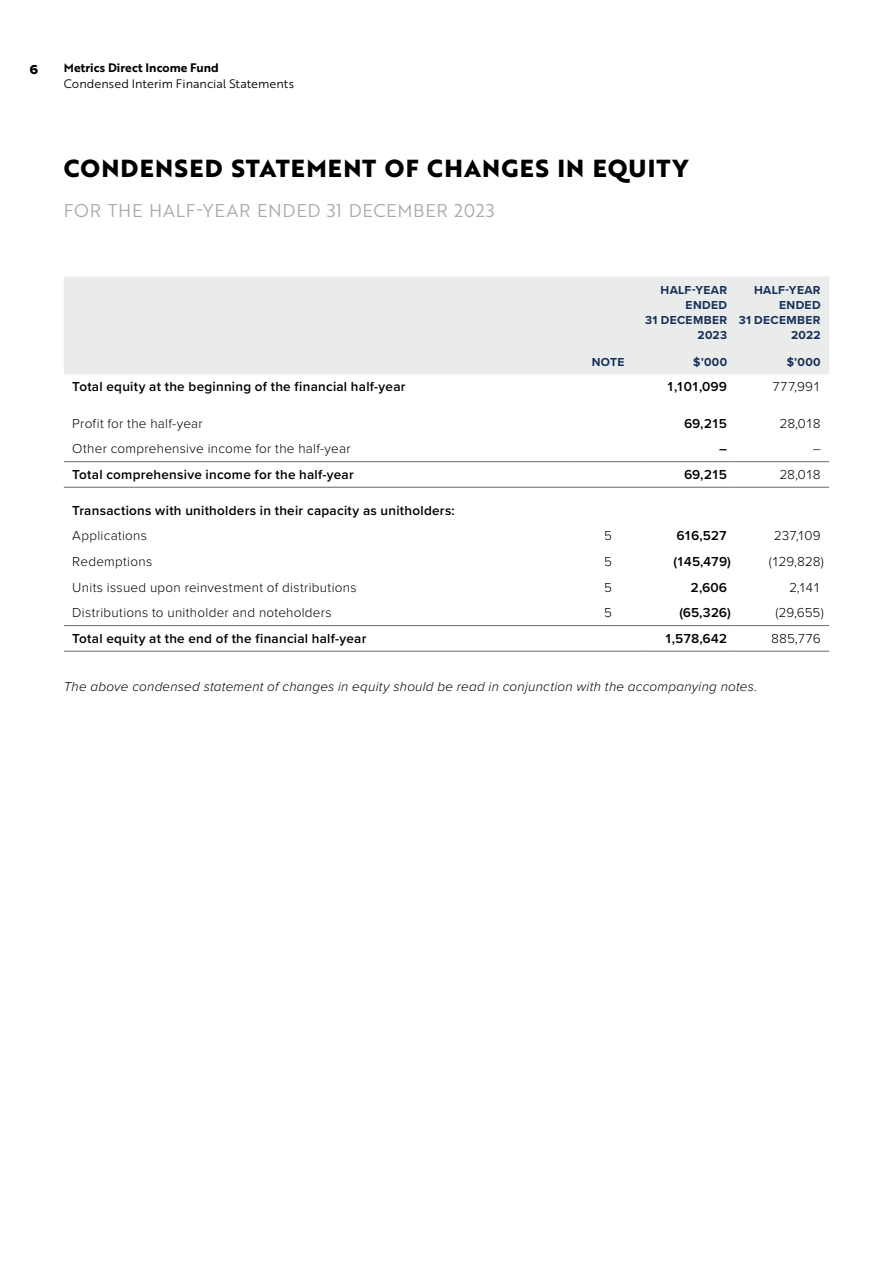
<style>
.page{position:relative;width:893px;height:1263px;background:#fff}
.page>*{position:absolute;margin:0;border:0;box-sizing:border-box;transform-origin:0 0}
.t1{font:700 24px "Brother 1816 Extra";letter-spacing:.05em;color:#000}
.t2{font:18px "Brother 1816 Book";letter-spacing:.035em;color:#a7a9ac}
.t3{font:600 13.5px "Proxima Nova";letter-spacing:.02em;color:#000}
.t4{font:300 13.5px "Proxima Nova";letter-spacing:.02em;color:#000}
.t5{font:italic 300 13.5px "Proxima Nova";letter-spacing:.015em;color:#000}
.t6{font:13.5px "Proxima Nova Extrabld";color:#000}
.t7{font:700 12px/15px "Proxima Nova";letter-spacing:.03em;color:#163058;text-align:right}
.t8{font:12px "Brother 1816 Book";letter-spacing:.005em;color:#000}
.t9{font:12px "Brother 1816 Bold";letter-spacing:.005em;color:#000}
</style>
<div class="page">
<div style="left:64px;top:276px;width:765px;height:98px;background:#eaecec"></div>
<hr style="left:642px;top:651px;width:94px;height:1px;background:#6d6e71">
<hr style="left:736px;top:651px;width:93px;height:1px;background:#6d6e71">
<hr style="left:642px;top:625px;width:94px;height:1px;background:#6d6e71">
<hr style="left:736px;top:625px;width:93px;height:1px;background:#6d6e71">
<hr style="left:64px;top:651px;width:510px;height:1px;background:#6d6e71">
<hr style="left:574px;top:651px;width:68px;height:1px;background:#6d6e71">
<hr style="left:64px;top:625px;width:510px;height:1px;background:#6d6e71">
<hr style="left:574px;top:625px;width:68px;height:1px;background:#6d6e71">
<hr style="left:64px;top:487px;width:510px;height:1px;background:#6d6e71">
<hr style="left:574px;top:487px;width:68px;height:1px;background:#6d6e71">
<hr style="left:64px;top:461px;width:510px;height:1px;background:#6d6e71">
<hr style="left:574px;top:461px;width:68px;height:1px;background:#6d6e71">
<hr style="left:642px;top:487px;width:94px;height:1px;background:#6d6e71">
<hr style="left:736px;top:487px;width:93px;height:1px;background:#6d6e71">
<hr style="left:642px;top:461px;width:94px;height:1px;background:#6d6e71">
<hr style="left:736px;top:461px;width:93px;height:1px;background:#6d6e71">
<p class="t6" style="left:30px;top:60px;width:10px">6</p>
<p class="t9" style="left:64px;top:59px;width:157px">Metrics Direct Income Fund</p>
<p class="t8" style="left:64px;top:75px;width:232px">Condensed Interim Financial Statements</p>
<h1 class="t1" style="left:64px;top:150px;width:626px">CONDENSED STATEMENT OF CHANGES IN EQUITY</h1>
<h2 class="t2" style="left:64px;top:197px;width:432px">FOR THE HALF-YEAR ENDED 31 DECEMBER 2023</h2>
<p class="t7" style="left:645px;top:283px;width:84px">HALF-YEAR<br>ENDED<br>31 DECEMBER<br>2023</p>
<p class="t7" style="left:739px;top:283px;width:84px">HALF-YEAR<br>ENDED<br>31 DECEMBER<br>2022</p>
<p class="t7" style="left:592px;top:354px;width:34px">NOTE</p>
<p class="t7" style="left:693px;top:354px;width:35px">$’000</p>
<p class="t7" style="left:787px;top:354px;width:35px">$’000</p>
<p class="t3" style="left:72px;top:377px;width:335px">Total equity at the beginning of the financial half-year</p>
<p class="t3" style="left:667px;top:377px;width:62px">1,101,099</p>
<p class="t4" style="left:772px;top:377px;width:50px">777,991</p>
<p class="t4" style="left:72px;top:413px;width:132px">Profit for the half-year</p>
<p class="t3" style="left:684px;top:413px;width:44px">69,215</p>
<p class="t4" style="left:779px;top:413px;width:43px">28,018</p>
<p class="t4" style="left:72px;top:439px;width:280px">Other comprehensive income for the half-year</p>
<p class="t3" style="left:719px;top:439px;width:10px">–</p>
<p class="t4" style="left:813px;top:439px;width:10px">–</p>
<p class="t3" style="left:72px;top:464px;width:283px">Total comprehensive income for the half-year</p>
<p class="t3" style="left:684px;top:464px;width:44px">69,215</p>
<p class="t4" style="left:779px;top:464px;width:43px">28,018</p>
<p class="t3" style="left:72px;top:500px;width:384px">Transactions with unitholders in their capacity as unitholders:</p>
<p class="t4" style="left:72px;top:526px;width:76px">Applications</p>
<p class="t4" style="left:604px;top:526px;width:9px">5</p>
<p class="t3" style="left:677px;top:526px;width:52px">616,527</p>
<p class="t4" style="left:774px;top:526px;width:48px">237,109</p>
<p class="t4" style="left:72px;top:551px;width:81px">Redemptions</p>
<p class="t4" style="left:604px;top:551px;width:9px">5</p>
<p class="t3" style="left:673px;top:551px;width:59px">(145,479)</p>
<p class="t4" style="left:769px;top:551px;width:56px">(129,828)</p>
<p class="t4" style="left:72px;top:577px;width:286px">Units issued upon reinvestment of distributions</p>
<p class="t4" style="left:604px;top:577px;width:9px">5</p>
<p class="t3" style="left:691px;top:577px;width:38px">2,606</p>
<p class="t4" style="left:789px;top:577px;width:33px">2,141</p>
<p class="t4" style="left:72px;top:602px;width:261px">Distributions to unitholder and noteholders</p>
<p class="t4" style="left:604px;top:602px;width:9px">5</p>
<p class="t3" style="left:679px;top:602px;width:53px">(65,326)</p>
<p class="t4" style="left:775px;top:602px;width:50px">(29,655)</p>
<p class="t3" style="left:72px;top:628px;width:296px">Total equity at the end of the financial half-year</p>
<p class="t3" style="left:664px;top:628px;width:64px">1,578,642</p>
<p class="t4" style="left:771px;top:628px;width:51px">885,776</p>
<p class="t5" style="left:64px;top:676px;width:695px">The above condensed statement of changes in equity should be read in conjunction with the accompanying notes.</p>
</div>
